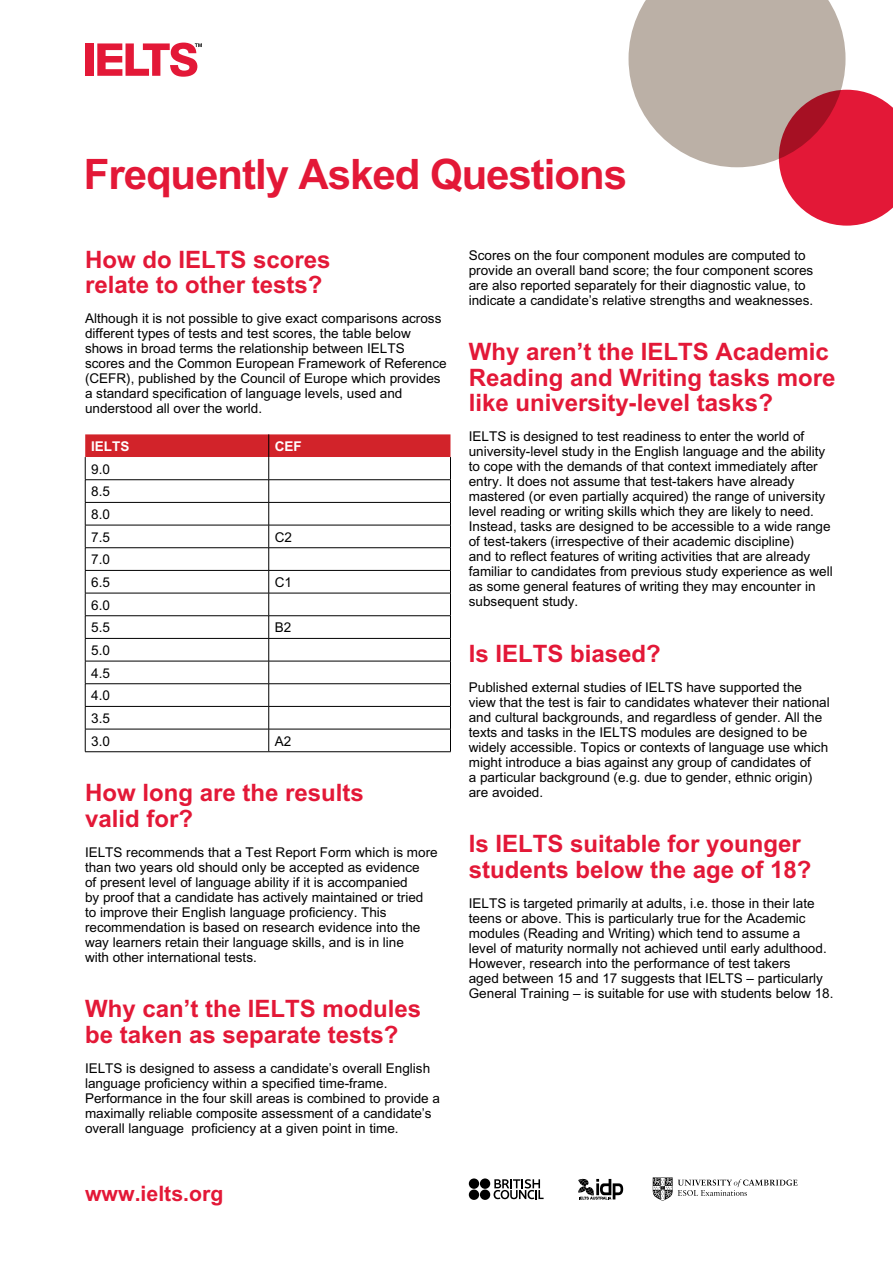
<style>
.page{position:relative;width:893px;height:1263px;background:#fff}
.page>*{position:absolute;margin:0;border:0;box-sizing:border-box;transform-origin:0 0}
.t1{font:700 42px "M Arial";letter-spacing:-.025em;color:#e31837}
.t2{font:700 24px/25.5px "M Arial";color:#e31837}
.t3{font:700 21.3px "M Arial";color:#e31837}
.t4{font:13.5px/15px "M Arial";color:#000}
.t5{font:700 13.5px "M Arial";color:#fff}
</style>
<div class="page">
<div style="left:86px;top:43px;width:8px;height:33px;background:#e31837"></div>
<svg style="left:97px;top:43px;width:105px;height:34px"></svg>
<svg style="left:85px;top:434px;width:366px;height:317px"></svg>
<hr style="left:85px;top:751px;width:184px;height:1px;background:#000">
<hr style="left:269px;top:751px;width:182px;height:1px;background:#000">
<hr style="left:85px;top:479px;width:184px;height:1px;background:#000">
<hr style="left:269px;top:479px;width:182px;height:1px;background:#000">
<hr style="left:85px;top:502px;width:184px;height:1px;background:#000">
<hr style="left:269px;top:502px;width:182px;height:1px;background:#000">
<hr style="left:85px;top:525px;width:184px;height:1px;background:#000">
<hr style="left:269px;top:525px;width:182px;height:1px;background:#000">
<hr style="left:85px;top:729px;width:184px;height:1px;background:#000">
<hr style="left:269px;top:729px;width:182px;height:1px;background:#000">
<hr style="left:85px;top:570px;width:184px;height:1px;background:#000">
<hr style="left:269px;top:570px;width:182px;height:1px;background:#000">
<hr style="left:85px;top:593px;width:184px;height:1px;background:#000">
<hr style="left:269px;top:593px;width:182px;height:1px;background:#000">
<hr style="left:85px;top:547px;width:184px;height:1px;background:#000">
<hr style="left:269px;top:547px;width:182px;height:1px;background:#000">
<hr style="left:85px;top:638px;width:184px;height:1px;background:#000">
<hr style="left:269px;top:638px;width:182px;height:1px;background:#000">
<hr style="left:85px;top:615px;width:184px;height:1px;background:#000">
<hr style="left:269px;top:615px;width:182px;height:1px;background:#000">
<hr style="left:85px;top:661px;width:184px;height:1px;background:#000">
<hr style="left:269px;top:661px;width:182px;height:1px;background:#000">
<hr style="left:85px;top:683px;width:184px;height:1px;background:#000">
<hr style="left:269px;top:683px;width:182px;height:1px;background:#000">
<hr style="left:85px;top:706px;width:184px;height:1px;background:#000">
<hr style="left:269px;top:706px;width:182px;height:1px;background:#000">
<svg style="left:628px;top:0;width:265px;height:226px"></svg>
<svg style="left:653px;top:1177px;width:145px;height:24px"></svg>
<svg style="left:494px;top:1179px;width:50px;height:20px"></svg>
<div style="left:469px;top:1178px;width:10px;height:11px;background:#000;border-radius:50%"></div>
<div style="left:480px;top:1178px;width:10px;height:11px;background:#000;border-radius:50%"></div>
<div style="left:469px;top:1189px;width:10px;height:11px;background:#000;border-radius:50%"></div>
<div style="left:480px;top:1189px;width:10px;height:11px;background:#000;border-radius:50%"></div>
<svg style="left:578px;top:1178px;width:45px;height:21px"></svg>
<h1 class="t1" style="left:84px;top:150px;width:545px">Frequently Asked Questions</h1>
<h2 class="t2" style="left:85px;top:246px;width:247px">How do IELTS scores relate to other tests?</h2>
<p class="t4" style="left:85px;top:311px;width:363px">Although it is not possible to give exact comparisons across different types of tests and test scores, the table below shows in broad terms the relationship between IELTS scores and the Common European Framework of Reference (CEFR), published by the Council of Europe which provides a standard specification of language levels, used and understood all over the world.</p>
<p class="t5" style="left:91px;top:438px;width:40px">IELTS</p>
<p class="t5" style="left:275px;top:438px;width:28px">CEF</p>
<p class="t4" style="left:91px;top:458px;width:20px;line-height:22.6px;text-align:justify">9.0<br>8.5<br>8.0<br>7.5</p>
<p class="t4" style="left:275px;top:529px;width:19px">C2</p>
<p class="t4" style="left:91px;top:548px;width:20px;line-height:22.6px">7.0<br>6.5</p>
<p class="t4" style="left:91px;top:594px;width:20px;line-height:22.6px">6.0<br>5.5</p>
<p class="t4" style="left:275px;top:575px;width:19px">C1</p>
<p class="t4" style="left:275px;top:620px;width:18px">B2</p>
<p class="t4" style="left:91px;top:639px;width:20px;line-height:22.6px;text-align:justify">5.0<br>4.5<br>4.0<br>3.5<br>3.0</p>
<p class="t4" style="left:275px;top:733px;width:18px">A2</p>
<h2 class="t2" style="left:85px;top:780px;width:280px">How long are the results valid for?</h2>
<p class="t4" style="left:85px;top:845px;width:354px">IELTS recommends that a Test Report Form which is more than two years old should only be accepted as evidence<br>of present level of language ability if it is accompanied<br>by proof that a candidate has actively maintained or tried to improve their English language proficiency. This recommendation is based on research evidence into the way learners retain their language skills, and is in line<br>with other international tests.</p>
<h2 class="t2" style="left:85px;top:996px;width:338px">Why can’t the IELTS modules be taken as separate tests?</h2>
<p class="t4" style="left:85px;top:1061px;width:356px">IELTS is designed to assess a candidate’s overall English language proficiency within a specified time-frame.<br>Performance in the four skill areas is combined to provide a maximally reliable composite assessment of a candidate’s overall language proficiency at a given point in time.</p>
<h3 class="t3" style="left:85px;top:1181px;width:140px">www.ielts.org</h3>
<p class="t4" style="left:469px;top:247px;width:346px">Scores on the four component modules are computed to provide an overall band score; the four component scores are also reported separately for their diagnostic value, to indicate a candidate’s relative strengths and weaknesses.</p>
<h2 class="t2" style="left:469px;top:339px;width:368px">Why aren’t the IELTS Academic<br>Reading and Writing tasks more like university-level tasks?</h2>
<p class="t4" style="left:469px;top:429px;width:365px">IELTS is designed to test readiness to enter the world of university-level study in the English language and the ability to cope with the demands of that context immediately after entry. It does not assume that test-takers have already mastered (or even partially acquired) the range of university level reading or writing skills which they are likely to need.<br>Instead, tasks are designed to be accessible to a wide range of test-takers (irrespective of their academic discipline)<br>and to reflect features of writing activities that are already familiar to candidates from previous study experience as well as some general features of writing they may encounter in subsequent study.</p>
<h2 class="t2" style="left:469px;top:640px;width:194px">Is IELTS biased?</h2>
<p class="t4" style="left:469px;top:679px;width:362px">Published external studies of IELTS have supported the view that the test is fair to candidates whatever their national and cultural backgrounds, and regardless of gender. All the texts and tasks in the IELTS modules are designed to be widely accessible. Topics or contexts of language use which might introduce a bias against any group of candidates of<br>a particular background (e.g. due to gender, ethnic origin) are avoided.</p>
<h2 class="t2" style="left:469px;top:831px;width:344px">Is IELTS suitable for younger students below the age of 18?</h2>
<p class="t4" style="left:469px;top:895px;width:366px">IELTS is targeted primarily at adults, i.e. those in their late teens or above. This is particularly true for the Academic modules (Reading and Writing) which tend to assume a<br>level of maturity normally not achieved until early adulthood.<br>However, research into the performance of test takers<br>aged between 15 and 17 suggests that IELTS – particularly General Training – is suitable for use with students below 18.</p>
</div>
